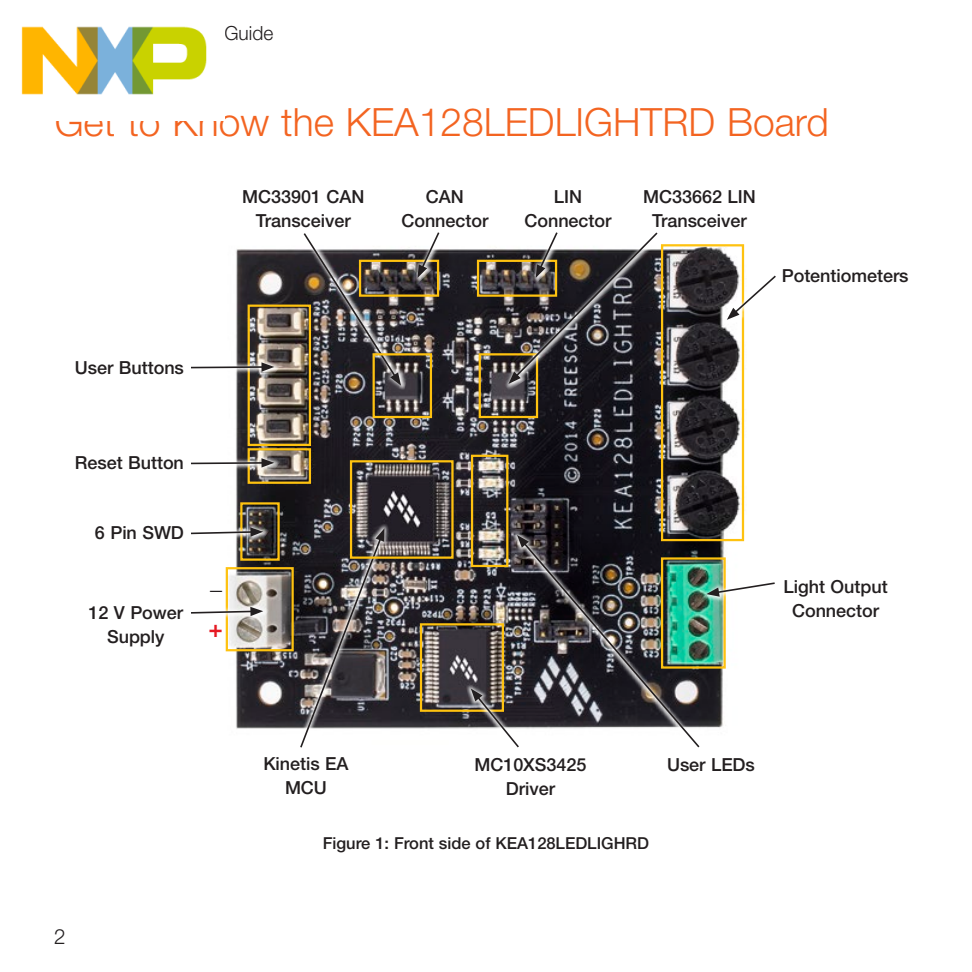
<style>
.page{position:relative;width:972px;height:972px;background:#fff}
.page>*{position:absolute;margin:0;border:0;box-sizing:border-box;transform-origin:0 0}
._03_Body_Sub_01{font:300 39px "Helvetica Neue LT Pro";color:#f36421}
._13_Board_Callouts{font:900 24px "Helvetica Neue LT Pro";color:#231f20}
._13_Board_Callouts-2{font:500 24px "Helvetica Neue LT Pro";color:#e51a23}
._02_Subhead{font:300 21px "Helvetica Neue LT Pro";color:#231f20}
._13_Board_Callouts-3{font:500 18px/24px "Helvetica Neue LT Pro";color:#231f20;text-align:center}
._10_FigureText{font:500 16.5px "Helvetica Neue LT Pro";color:#231f20}
</style>
<div class="page">
<img style="left:457px;top:244px;width:288px;height:485px">
<div style="left:479px;top:353px;width:59px;height:65px;border:2px solid #fec210"></div>
<div style="left:471px;top:455px;width:37px;height:112px;border:2px solid #fec210"></div>
<div style="left:661px;top:244px;width:83px;height:297px;border:2px solid #fec210"></div>
<div style="left:477px;top:260px;width:80px;height:37px;border:2px solid #fec210"></div>
<svg style="left:479px;top:232px;width:208px;height:160px"></svg>
<svg style="left:722px;top:263px;width:54px;height:70px"></svg>
<svg style="left:512px;top:502px;width:193px;height:33px"></svg>
<img style="left:466px;top:535px;width:309px;height:213px">
<img style="left:191px;top:232px;width:266px;height:516px">
<img style="left:21px;top:26px;width:186px;height:69px">
<p class="_03_Body_Sub_01" style="left:55px;top:98px;width:776px">Get to Know the KEA128LEDLIGHTRD Board</p>
<p class="_13_Board_Callouts-3" style="left:242px;top:184px;width:124px">MC33901 CAN<br>Transceiver</p>
<p class="_13_Board_Callouts-3" style="left:75px;top:355px;width:111px">User Buttons</p>
<p class="_13_Board_Callouts-3" style="left:75px;top:451px;width:111px">Reset Button</p>
<p class="_13_Board_Callouts-3" style="left:95px;top:521px;width:91px">6 Pin SWD</p>
<p class="_13_Board_Callouts-3" style="left:88px;top:600px;width:96px">12 V Power<br>Supply</p>
<p class="_13_Board_Callouts" style="left:210px;top:566px;width:13px">_</p>
<p class="_13_Board_Callouts-2" style="left:209px;top:614px;width:16px">+</p>
<p class="_13_Board_Callouts-3" style="left:401px;top:185px;width:89px">CAN<br>Connector</p>
<p class="_13_Board_Callouts-3" style="left:524px;top:185px;width:89px">LIN<br>Connector</p>
<p class="_13_Board_Callouts-3" style="left:643px;top:185px;width:114px">MC33662 LIN<br>Transceiver</p>
<p class="_13_Board_Callouts-3" style="left:782px;top:263px;width:128px">Potentiometers</p>
<p class="_13_Board_Callouts-3" style="left:784px;top:574px;width:106px">Light Output<br>Connector</p>
<p class="_02_Subhead" style="left:54px;top:923px;width:13px">2</p>
<p class="_13_Board_Callouts-3" style="left:263px;top:751px;width:87px">Kinetis EA<br>MCU</p>
<p class="_13_Board_Callouts-3" style="left:474px;top:753px;width:114px">MC10XS3425<br>Driver</p>
<p class="_13_Board_Callouts-3" style="left:667px;top:753px;width:89px">User LEDs</p>
<p class="_10_FigureText" style="left:323px;top:833px;width:328px">Figure 1: Front side of KEA128LEDLIGHRD</p>
</div>
